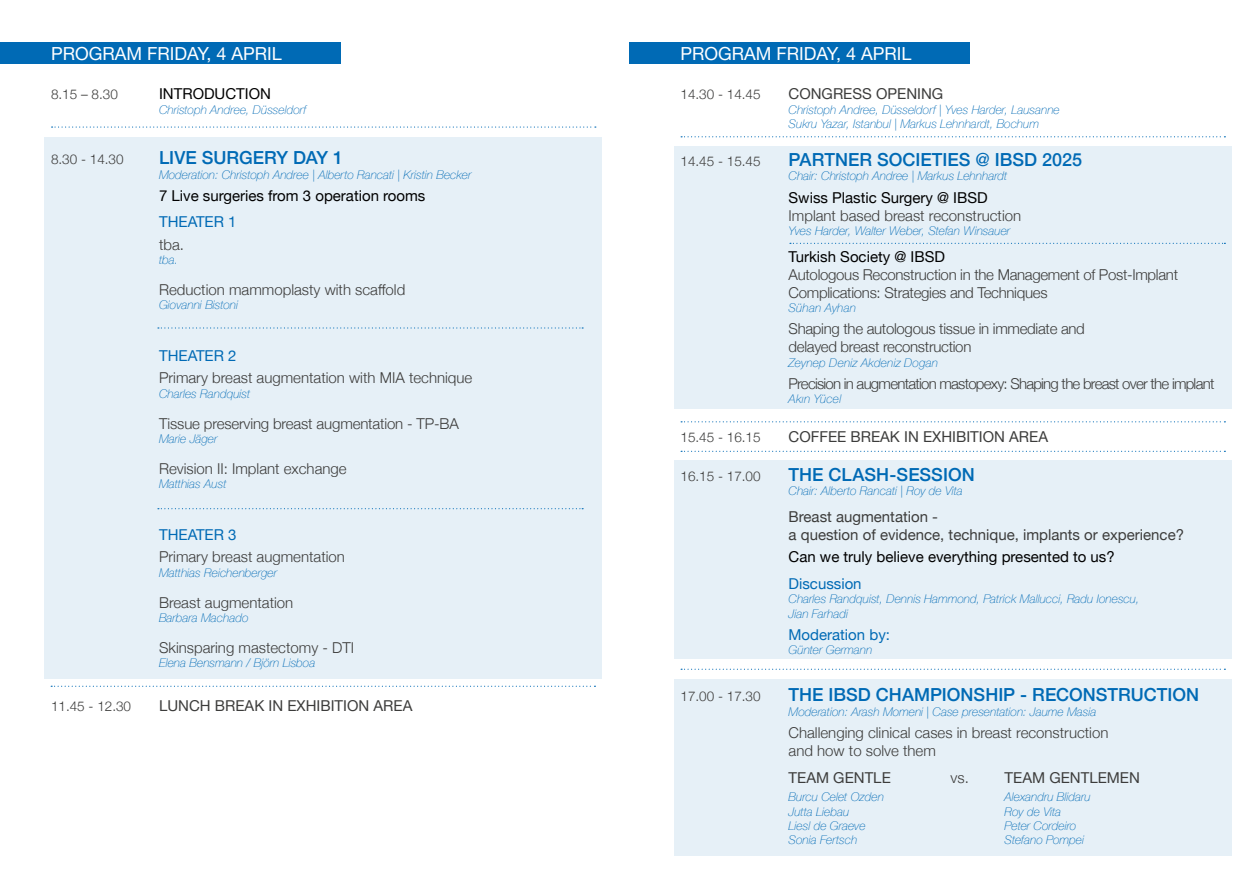
<style>
.page{position:relative;width:1259px;height:893px;background:#fff}
.page>*{position:absolute;margin:0;border:0;box-sizing:border-box;transform-origin:0 0}
.t1{font:500 18px "Helvetica Neue";color:#006ab5}
.t2{font:18px "Helvetica Neue";color:#fff}
.t3{font:300 15px/18px "Helvetica Neue";letter-spacing:-.01em;color:#3c3c3b}
.t4{font:15px/18px "Helvetica Neue";color:#3c3c3b}
.t5{font:15px "Helvetica Neue";color:#000}
.t6{font:300 15px "Helvetica Neue";letter-spacing:-.05em;color:#3c3c3b}
.t7{font:15px "Helvetica Neue";color:#006ab5}
.t8{font:300 13.5px "Helvetica Neue";color:#3c3c3b}
.t9{font:italic 100 12px/14.4px "Helvetica Neue";color:#006ab5}
.s1{font-weight:300}
</style>
<div class="page">
<div style="left:45px;top:137px;width:557px;height:542px;background:#e6f0f7"></div>
<div style="left:0;top:43px;width:340px;height:21px;background:#006ab5"></div>
<svg style="left:158px;top:327px;width:425px;height:2px"></svg>
<svg style="left:158px;top:508px;width:425px;height:1px"></svg>
<svg style="left:52px;top:126px;width:544px;height:2px"></svg>
<svg style="left:51px;top:686px;width:544px;height:1px"></svg>
<div style="left:675px;top:679px;width:557px;height:177px;background:#e6f0f7"></div>
<div style="left:675px;top:146px;width:557px;height:262px;background:#e6f0f7"></div>
<div style="left:675px;top:461px;width:557px;height:198px;background:#e6f0f7"></div>
<div style="left:629px;top:43px;width:340px;height:21px;background:#006ab5"></div>
<svg style="left:681px;top:451px;width:544px;height:1px"></svg>
<svg style="left:681px;top:669px;width:544px;height:1px"></svg>
<svg style="left:681px;top:421px;width:544px;height:1px"></svg>
<svg style="left:681px;top:136px;width:544px;height:1px"></svg>
<svg style="left:790px;top:243px;width:435px;height:1px"></svg>
<h1 class="t2" style="left:51px;top:40px;width:232px">PROGRAM FRIDAY, 4 APRIL</h1>
<p class="t8" style="left:51px;top:84px;width:68px">8.15 – 8.30</p>
<p class="t5" style="left:159px;top:83px;width:113px">INTRODUCTION</p>
<p class="t9" style="left:159px;top:102px;width:149px">Christoph Andree, Düsseldorf</p>
<p class="t8" style="left:51px;top:148px;width:74px">8.30 - 14.30</p>
<h1 class="t1" style="left:159px;top:143px;width:185px">LIVE SURGERY DAY 1</h1>
<p class="t9" style="left:159px;top:166px;width:314px">Moderation: Christoph Andree | Alberto Rancati | Kristin Becker</p>
<p class="t5" style="left:159px;top:185px;width:268px">7 Live surgeries from 3 operation rooms</p>
<p class="t7" style="left:159px;top:211px;width:79px">THEATER 1</p>
<p class="t3" style="left:159px;top:234px;width:27px">tba.</p>
<p class="t9" style="left:159px;top:252px;width:21px">tba.</p>
<p class="t3" style="left:159px;top:279px;width:248px">Reduction mammoplasty with scaffold</p>
<p class="t9" style="left:159px;top:297px;width:80px">Giovanni Bistoni</p>
<p class="t7" style="left:159px;top:345px;width:79px">THEATER 2</p>
<p class="t3" style="left:159px;top:368px;width:315px">Primary breast augmentation with MIA technique</p>
<p class="t9" style="left:159px;top:386px;width:93px">Charles Randquist</p>
<p class="t3" style="left:159px;top:413px;width:301px">Tissue preserving breast augmentation - TP-BA</p>
<p class="t9" style="left:159px;top:431px;width:60px">Marie Jäger</p>
<p class="t3" style="left:159px;top:458px;width:189px">Revision II: Implant exchange</p>
<p class="t9" style="left:159px;top:476px;width:69px">Matthias Aust</p>
<p class="t7" style="left:159px;top:524px;width:79px">THEATER 3</p>
<p class="t3" style="left:159px;top:547px;width:187px">Primary breast augmentation</p>
<p class="t9" style="left:159px;top:565px;width:119px">Matthias Reichenberger</p>
<p class="t3" style="left:159px;top:592px;width:136px">Breast augmentation</p>
<p class="t9" style="left:159px;top:610px;width:91px">Barbara Machado</p>
<p class="t3" style="left:159px;top:637px;width:197px">Skinsparing mastectomy - DTI</p>
<p class="t9" style="left:159px;top:655px;width:158px">Elena Bensmann / Björn Lisboa</p>
<p class="t8" style="left:51px;top:695px;width:82px">11.45 - 12.30</p>
<p class="t4" style="left:159px;top:697px;width:255px">LUNCH BREAK IN EXHIBITION AREA</p>
<h1 class="t2" style="left:680px;top:40px;width:232px">PROGRAM FRIDAY, 4 APRIL</h1>
<p class="t8" style="left:680px;top:84px;width:82px">14.30 - 14.45</p>
<p class="t4" style="left:788px;top:86px;width:156px">CONGRESS OPENING</p>
<p class="t9" style="left:788px;top:102px;width:273px">Christoph Andree, Düsseldorf | Yves Harder, Lausanne<br>Sukru Yazar, Istanbul | Markus Lehnhardt, Bochum</p>
<p class="t8" style="left:680px;top:150px;width:82px">14.45 - 15.45</p>
<h1 class="t1" style="left:788px;top:145px;width:295px">PARTNER SOCIETIES @ IBSD 2025</h1>
<p class="t9" style="left:788px;top:168px;width:220px">Chair: Christoph Andree | Markus Lehnhardt</p>
<p class="t5" style="left:788px;top:186px;width:201px">Swiss Plastic Surgery @ IBSD</p>
<p class="t3" style="left:788px;top:205px;width:234px">Implant based breast reconstruction</p>
<p class="t9" style="left:788px;top:223px;width:223px">Yves Harder, Walter Weber, Stefan Winsauer</p>
<p class="t5" style="left:788px;top:245px;width:158px">Turkish Society @ IBSD</p>
<p class="t3" style="left:788px;top:264px;width:391px">Autologous Reconstruction in the Management of Post-Implant<br>Complications: Strategies and Techniques</p>
<p class="t9" style="left:788px;top:300px;width:69px">Sühan Ayhan</p>
<p class="t3" style="left:788px;top:319px;width:298px">Shaping the autologous tissue in immediate and delayed breast reconstruction</p>
<p class="t9" style="left:788px;top:354px;width:151px">Zeynep Deniz Akdeniz Dogan</p>
<p class="t6" style="left:788px;top:371px;width:427px">Precision in augmentation mastopexy: Shaping the breast over the implant</p>
<p class="t9" style="left:788px;top:391px;width:54px">Akın Yücel</p>
<p class="t8" style="left:680px;top:427px;width:82px">15.45 - 16.15</p>
<p class="t4" style="left:788px;top:429px;width:261px">COFFEE BREAK IN EXHIBITION AREA</p>
<p class="t8" style="left:680px;top:465px;width:82px">16.15 - 17.00</p>
<h1 class="t1" style="left:788px;top:460px;width:188px">THE CLASH-SESSION</h1>
<p class="t9" style="left:788px;top:483px;width:176px">Chair: Alberto Rancati | Roy de Vita</p>
<p class="t4" style="left:788px;top:508px;width:397px">Breast augmentation -<br>a question of evidence, technique, implants or experience?</p>
<p class="t5" style="left:788px;top:546px;width:328px">Can we truly believe everything presented to us?</p>
<p class="t7" style="left:788px;top:573px;width:75px">Discussion</p>
<p class="t9" style="left:788px;top:591px;width:352px">Charles Randquist, Dennis Hammond, Patrick Mallucci, Radu Ionescu,<br>Jian Farhadi</p>
<p class="t7" style="left:788px;top:624px;width:103px">Moderation by:</p>
<p class="t9" style="left:788px;top:642px;width:85px">Günter Germann</p>
<p class="t8" style="left:680px;top:686px;width:82px">17.00 - 17.30</p>
<h1 class="t1" style="left:788px;top:680px;width:412px">THE IBSD CHAMPIONSHIP - RECONSTRUCTION</h1>
<p class="t9" style="left:788px;top:704px;width:309px">Moderation: Arash Momeni | Case presentation: Jaume Masia</p>
<p class="t3" style="left:788px;top:722px;width:321px">Challenging clinical cases in breast reconstruction and how to solve them</p>
<p class="t4" style="left:788px;top:769px;width:104px">TEAM GENTLE</p>
<p class="t4" style="left:950px;top:769px;width:191px"><span class="s1">vs.</span> TEAM GENTLEMEN</p>
<p class="t9" style="left:788px;top:789px;width:97px">Burcu Celet Ozden</p>
<p class="t9" style="left:1004px;top:789px;width:88px">Alexandru Blidaru</p>
<p class="t9" style="left:788px;top:803px;width:62px">Jutta Liebau</p>
<p class="t9" style="left:1004px;top:803px;width:58px">Roy de Vita</p>
<p class="t9" style="left:788px;top:818px;width:79px">Liesl de Graeve</p>
<p class="t9" style="left:1004px;top:818px;width:73px">Peter Cordeiro</p>
<p class="t9" style="left:788px;top:832px;width:70px">Sonia Fertsch</p>
<p class="t9" style="left:1004px;top:832px;width:81px">Stefano Pompei</p>
</div>
